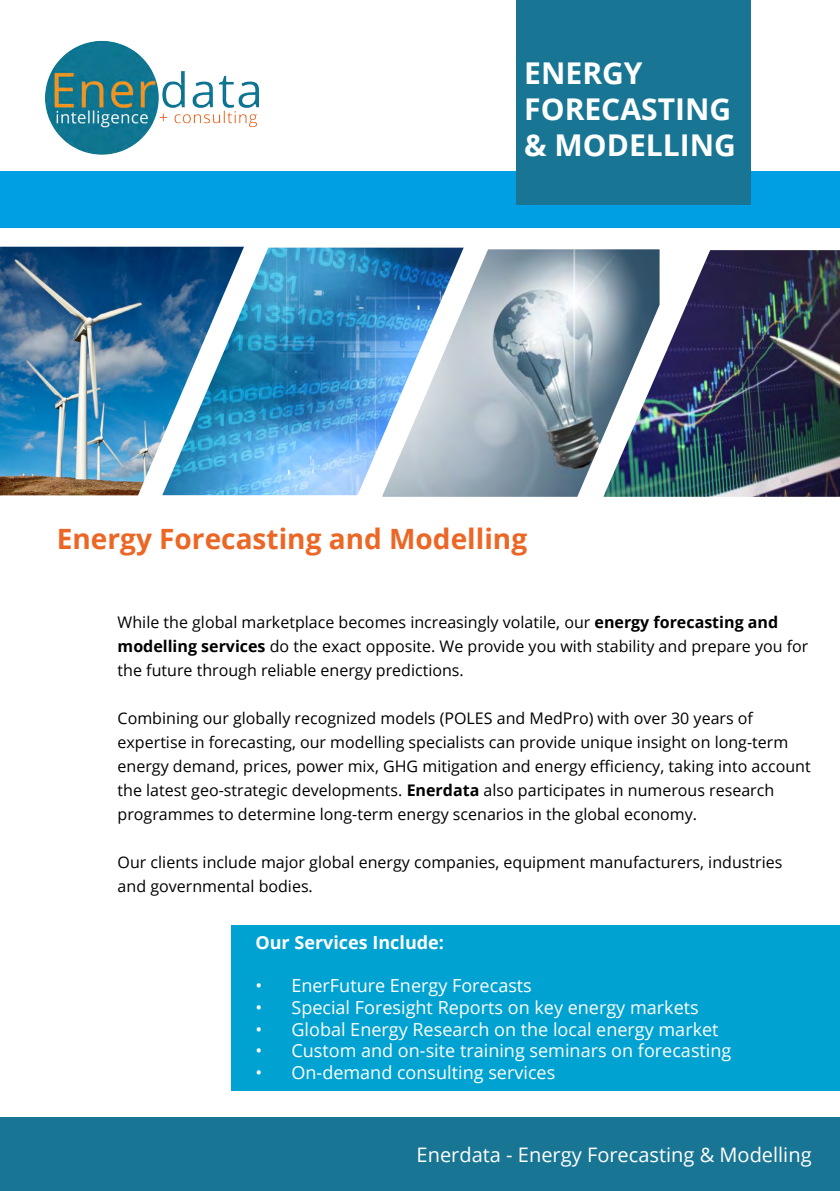
<style>
.page{position:relative;width:840px;height:1191px;background:#fff}
.page>*{position:absolute;margin:0;border:0;box-sizing:border-box;transform-origin:0 0}
.t1{font:700 30px/36px "Open Sans";color:#fff}
.t2{font:700 28px "Open Sans";color:#ec6725}
.t3{font:20px "Open Sans";color:#fff}
.t4{font:18px "Open Sans";color:#fff}
.t5{font:700 18px "Open Sans";color:#fff}
.t6{font:16px/24px "Open Sans";color:#000}
.s1{font-weight:700}
</style>
<div class="page">
<div style="left:0;top:1117px;width:839px;height:74px;background:#187694"></div>
<div style="left:0;top:171px;width:839px;height:57px;background:#009fe3"></div>
<div style="left:516px;top:0;width:234px;height:204px;background:#187694"></div>
<img style="left:45px;top:40px;width:214px;height:115px">
<img style="left:382px;top:249px;width:277px;height:248px">
<img style="left:244px;top:248px;width:219px;height:247px">
<img style="left:0;top:247px;width:244px;height:248px">
<img style="left:603px;top:250px;width:236px;height:247px">
<div style="left:231px;top:925px;width:608px;height:165px;background:#00a2d2"></div>
<h1 class="t1" style="left:524px;top:54px;width:213px">ENERGY<br>FORECASTING &amp; MODELLING</h1>
<h2 class="t2" style="left:57px;top:519px;width:471px">Energy Forecasting and Modelling</h2>
<p class="t6" style="left:117px;top:610px;width:692px">While the global marketplace becomes increasingly volatile, our <span class="s1">energy forecasting and modelling services</span> do the exact opposite. We provide you with stability and prepare you for the future through reliable energy predictions.</p>
<p class="t6" style="left:117px;top:706px;width:694px">Combining our globally recognized models (POLES and MedPro) with over 30 years of expertise in forecasting, our modelling specialists can provide unique insight on long-term energy demand, prices, power mix, GHG mitigation and energy efficiency, taking into account the latest geo-strategic developments. <span class="s1">Enerdata</span> also participates in numerous research programmes to determine long-term energy scenarios in the global economy.</p>
<p class="t6" style="left:117px;top:850px;width:666px">Our clients include major global energy companies, equipment manufacturers, industries and governmental bodies.</p>
<p class="t5" style="left:255px;top:930px;width:190px">Our Services Include:</p>
<p class="t4" style="left:255px;top:973px;width:278px">• EnerFuture Energy Forecasts</p>
<p class="t4" style="left:255px;top:995px;width:444px">• Special Foresight Reports on key energy markets</p>
<p class="t4" style="left:255px;top:1016px;width:464px">• Global Energy Research on the local energy market</p>
<p class="t4" style="left:255px;top:1038px;width:477px">• Custom and on-site training seminars on forecasting</p>
<p class="t4" style="left:255px;top:1060px;width:301px">• On-demand consulting services</p>
<p class="t3" style="left:416px;top:1140px;width:396px">Enerdata - Energy Forecasting &amp; Modelling</p>
</div>
